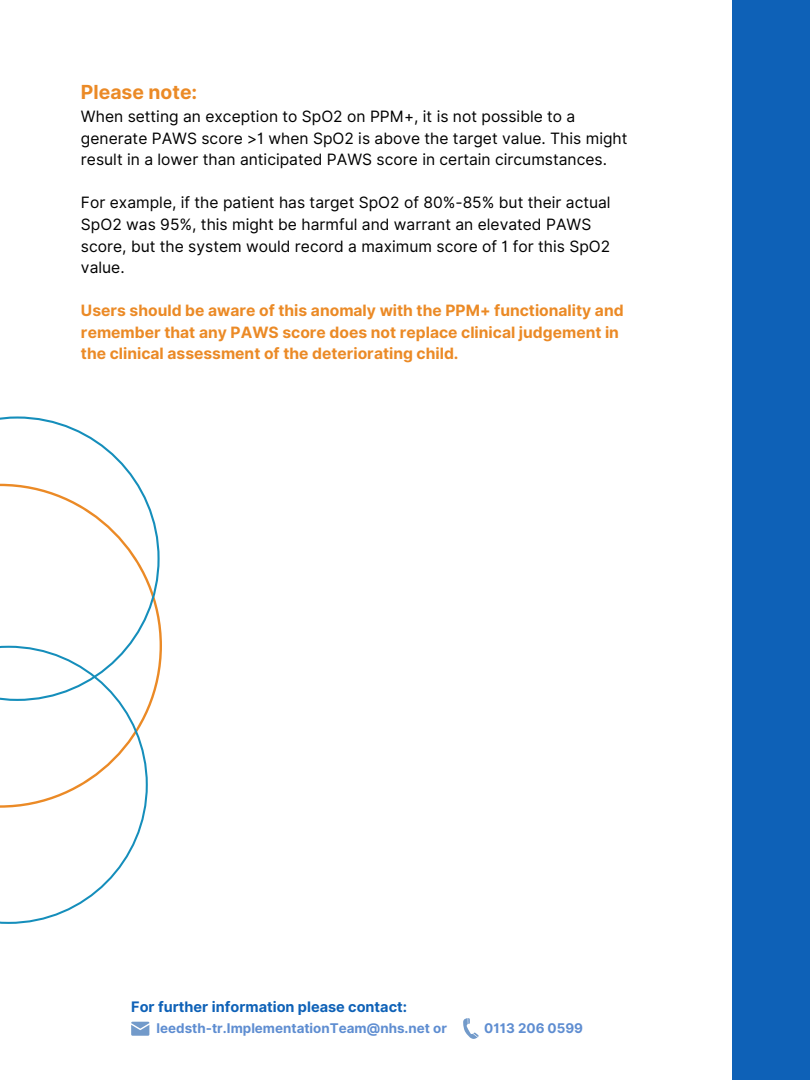
<style>
.page{position:relative;width:810px;height:1080px;background:#fff}
.page>*{position:absolute;margin:0;border:0;box-sizing:border-box;transform-origin:0 0}
.t1{font:700 19.38px "Inter";color:#eb8a26}
.t2{font:15.62px/21.6px "Inter";color:#000}
.t3{font:700 15.62px/21.6px "Inter";color:#eb8a26}
.t4{font:700 14.5px "Inter";color:#0e61b7}
.t5{font:700 13.38px "Inter";color:#5e8dd1}
</style>
<div class="page">
<div style="left:733px;top:0;width:77px;height:1080px;background:#0e61b7"></div>
<svg style="left:131px;top:1022px;width:18px;height:14px"></svg>
<svg style="left:463px;top:1018px;width:16px;height:21px"></svg>
<svg style="left:0;top:701px;width:148px;height:223px"></svg>
<svg style="left:0;top:416px;width:160px;height:285px"></svg>
<p class="t1" style="left:81px;top:81px;width:118px">Please note:</p>
<p class="t2" style="left:81px;top:106px;width:548px">When setting an exception to SpO2 on PPM+, it is not possible to a generate PAWS score &gt;1 when SpO2 is above the target value. This might result in a lower than anticipated PAWS score in certain circumstances.</p>
<p class="t2" style="left:81px;top:192px;width:531px">For example, if the patient has target SpO2 of 80%-85% but their actual SpO2 was 95%, this might be harmful and warrant an elevated PAWS score, but the system would record a maximum score of 1 for this SpO2 value.</p>
<p class="t3" style="left:81px;top:300px;width:544px">Users should be aware of this anomaly with the PPM+ functionality and remember that any PAWS score does not replace clinical judgement in the clinical assessment of the deteriorating child.</p>
<p class="t4" style="left:131px;top:998px;width:277px">For further information please contact:</p>
<p class="t5" style="left:157px;top:1020px;width:292px">leedsth-tr.ImplementationTeam@nhs.net or</p>
<p class="t5" style="left:484px;top:1020px;width:100px">0113 206 0599</p>
</div>
